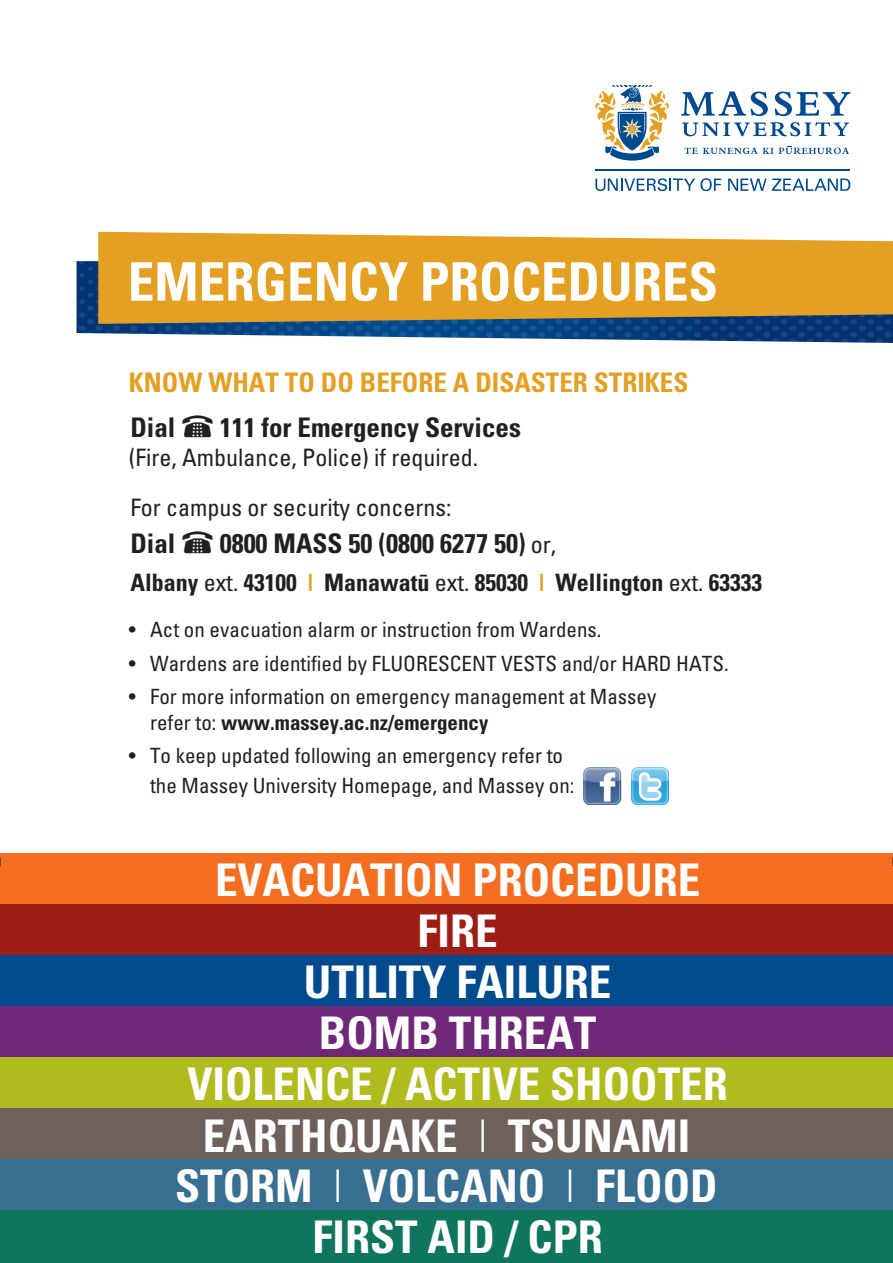
<style>
.page{position:relative;width:893px;height:1263px;background:#fff}
.page>*{position:absolute;margin:0;border:0;box-sizing:border-box;transform-origin:0 0}
.t1{font:53.1px "Univers Condensed Bold Macron";color:#fff}
.t2{font:45px/51px "Univers Condensed Bold Macron";color:#fff;text-align:center}
.t3{font:27px/45.2px "Univers Condensed Bold Macron";color:#e3a023}
.t4{font:27px "Univers Condensed Bold Macron";color:#231f20}
.t5{font:24px/50.1px "Univers Condensed Macron";color:#231f20}
.t6{font:24px "Univers Condensed Bold Macron";color:#231f20}
.t7{font:21px/29.1px "Univers Condensed Macron";color:#231f20}
.t8{font:21px "Univers Condensed Bold Macron";color:#231f20}
.s1{color:#231f20}
.s2{font-family:"Monotype Sorts";font-size:45px;color:#231f20}
.s3{font-family:"Monotype Sorts";font-size:45px}
.s4{font-family:"Univers Condensed Macron";font-size:24px}
.s5{font-family:"Univers Condensed Macron"}
.s6{color:#e3a023}
.s7{font-family:"Univers";font-weight:300;font-stretch:condensed}
</style>
<div class="page">
<div style="left:0;top:853px;width:893px;height:51px;background:#f36e21"></div>
<svg style="left:77px;top:261px;width:816px;height:82px"></svg>
<svg style="left:98px;top:232px;width:795px;height:92px;background:#d89f32"></svg>
<svg style="left:595px;top:178px;width:126px;height:13px"></svg>
<svg style="left:728px;top:179px;width:122px;height:12px"></svg>
<hr style="left:595px;top:169px;width:255px;height:1px;background:#004a8d">
<svg style="left:595px;top:85px;width:74px;height:76px"></svg>
<svg style="left:681px;top:92px;width:87px;height:24px"></svg>
<svg style="left:775px;top:92px;width:75px;height:24px"></svg>
<svg style="left:682px;top:122px;width:167px;height:14px"></svg>
<svg style="left:684px;top:148px;width:89px;height:6px"></svg>
<svg style="left:779px;top:146px;width:70px;height:8px"></svg>
<img style="left:584px;top:767px;width:37px;height:37px">
<img style="left:631px;top:768px;width:38px;height:36px">
<div style="left:0;top:904px;width:893px;height:51px;background:#9e1d14"></div>
<div style="left:0;top:955px;width:893px;height:51px;background:#004a8d"></div>
<div style="left:0;top:1006px;width:893px;height:51px;background:#6f2877"></div>
<div style="left:0;top:1057px;width:893px;height:51px;background:#b0bb1d"></div>
<div style="left:0;top:1108px;width:893px;height:51px;background:#6e605a"></div>
<div style="left:0;top:1159px;width:893px;height:51px;background:#386e8f"></div>
<div style="left:0;top:1210px;width:893px;height:53px;background:#0f755c"></div>
<h1 class="t1" style="left:128px;top:249px;width:592px">EMERGENCY PROCEDURES</h1>
<p class="t3" style="left:129px;top:359px;width:561px">KNOW WHAT TO DO BEFORE A DISASTER STRIKES<br><span class="s1">Dial</span> <span class="s2">%</span> <span class="s1">111 for Emergency Services</span></p>
<p class="t5" style="left:129px;top:432px;width:351px">(Fire, Ambulance, Police) if required.<br>For campus or security concerns:</p>
<p class="t4" style="left:130px;top:527px;width:427px">Dial <span class="s3">%</span> 0800 MASS 50 (0800 6277 50) <span class="s4">or,</span></p>
<p class="t6" style="left:130px;top:567px;width:633px">Albany <span class="s5">ext.</span> 43100 <span class="s6">|</span> Manawatü <span class="s5">ext.</span> 85030 <span class="s6">|</span> Wellington <span class="s5">ext.</span> 63333</p>
<p class="t7" style="left:129px;top:614px;width:474px">• Act on evacuation alarm or instruction from Wardens.</p>
<p class="t7" style="left:129px;top:648px;width:601px">• Wardens are identified by FLUORESCENT VESTS and/or HARD HATS.</p>
<p class="t7" style="left:129px;top:682px;width:529px">• For more information on emergency management at Massey</p>
<p class="t8" style="left:150px;top:709px;width:340px"><span class="s5">refer to:</span> www.massey.ac.nz/emergency</p>
<p class="t7" style="left:150px;top:741px;width:426px;text-indent:-21px">• To keep updated following an emergency refer to the Massey University Homepage, and Massey on:</p>
<h2 class="t2" style="left:215px;top:854px;width:487px">EVACUATION PROCEDURE</h2>
<h2 class="t2" style="left:175px;top:905px;width:554px">FIRE<br>UTILITY FAILURE<br>BOMB THREAT<br>VIOLENCE / ACTIVE SHOOTER<br>EARTHQUAKE <span class="s7">|</span> TSUNAMI<br>STORM <span class="s7">|</span> VOLCANO <span class="s7">|</span> FLOOD<br>FIRST AID / CPR</h2>
</div>
